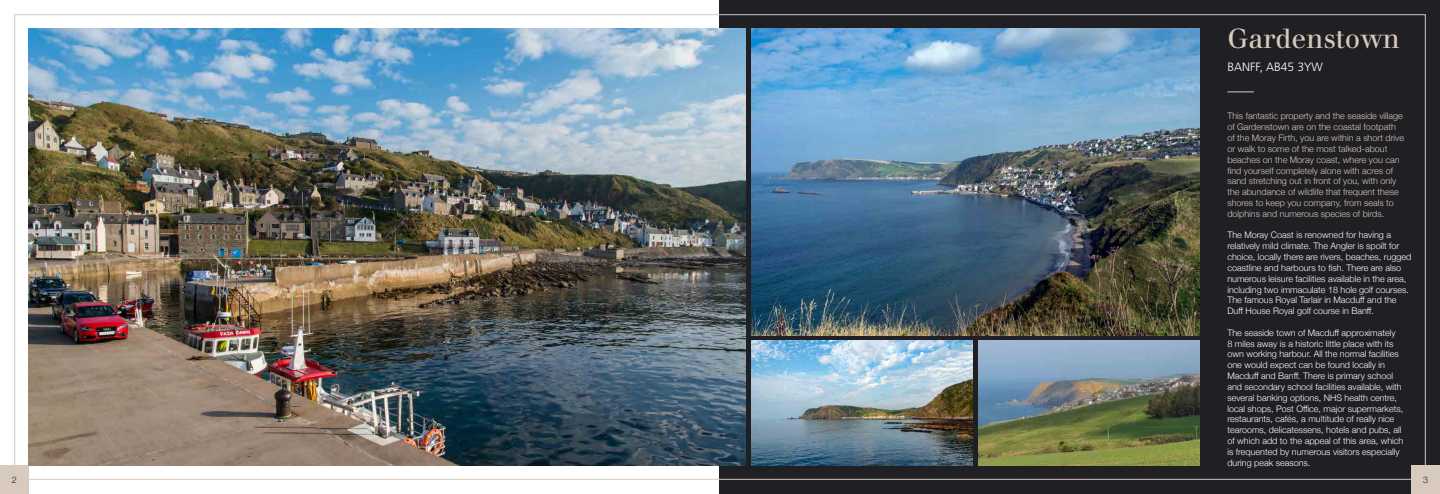
<style>
.page{position:relative;width:1440px;height:494px;background:#fff}
.page>*{position:absolute;margin:0;border:0;box-sizing:border-box;transform-origin:0 0}
.t1{font:27px "Justus";color:#d8cabc}
.t2{font:300 12px "Frutiger";color:#fff}
.t3{font:300 9px/10.8px "Helvetica Neue";color:#fff}
.t4{font:300 9px/10.8px "Helvetica Neue";color:#d8cabc}
.t5{font:300 9px "Helvetica Neue";color:#201f24}
</style>
<div class="page">
<div style="left:720px;top:0;width:720px;height:493px;background:#201f24"></div>
<div style="left:1411px;top:465px;width:29px;height:28px;background:#d8cabc"></div>
<div style="left:0;top:465px;width:29px;height:28px;background:#d8cabc"></div>
<img style="left:751px;top:28px;width:449px;height:307px">
<img style="left:751px;top:340px;width:222px;height:125px">
<img style="left:978px;top:340px;width:222px;height:125px">
<img style="left:28px;top:28px;width:718px;height:437px">
<svg style="left:1227px;top:92px;width:27px;height:1px"></svg>
<h1 class="t1" style="left:1227px;top:22px;width:174px">Gardenstown</h1>
<h2 class="t2" style="left:1227px;top:60px;width:97px">BANFF, AB45 3YW</h2>
<p class="t4" style="left:1227px;top:110px;width:178px">This fantastic property and the seaside village of Gardenstown are on the coastal footpath of the Moray Firth, you are within a short drive or walk to some of the most talked-about beaches on the Moray coast, where you can find yourself completely alone with acres of sand stretching out in front of you, with only the abundance of wildlife that frequent these shores to keep you company, from seals to dolphins and numerous species of birds.</p>
<p class="t3" style="left:1227px;top:229px;width:186px">The Moray Coast is renowned for having a relatively mild climate. The Angler is spoilt for choice, locally there are rivers, beaches, rugged coastline and harbours to fish. There are also numerous leisure facilities available in the area, including two immaculate 18 hole golf courses.<br>The famous Royal Tarlair in Macduff and the Duff House Royal golf course in Banff.</p>
<p class="t3" style="left:1227px;top:326px;width:178px">The seaside town of Macduff approximately<br>8 miles away is a historic little place with its own working harbour. All the normal facilities one would expect can be found locally in Macduff and Banff. There is primary school and secondary school facilities available, with several banking options, NHS health centre, local shops, Post Office, major supermarkets, restaurants, cafés, a multitude of really nice tearooms, delicatessens, hotels and pubs, all of which add to the appeal of this area, which is frequented by numerous visitors especially during peak seasons.</p>
<p class="t5" style="left:12px;top:472px;width:7px">2</p>
<p class="t5" style="left:1423px;top:472px;width:7px">3</p>
</div>
